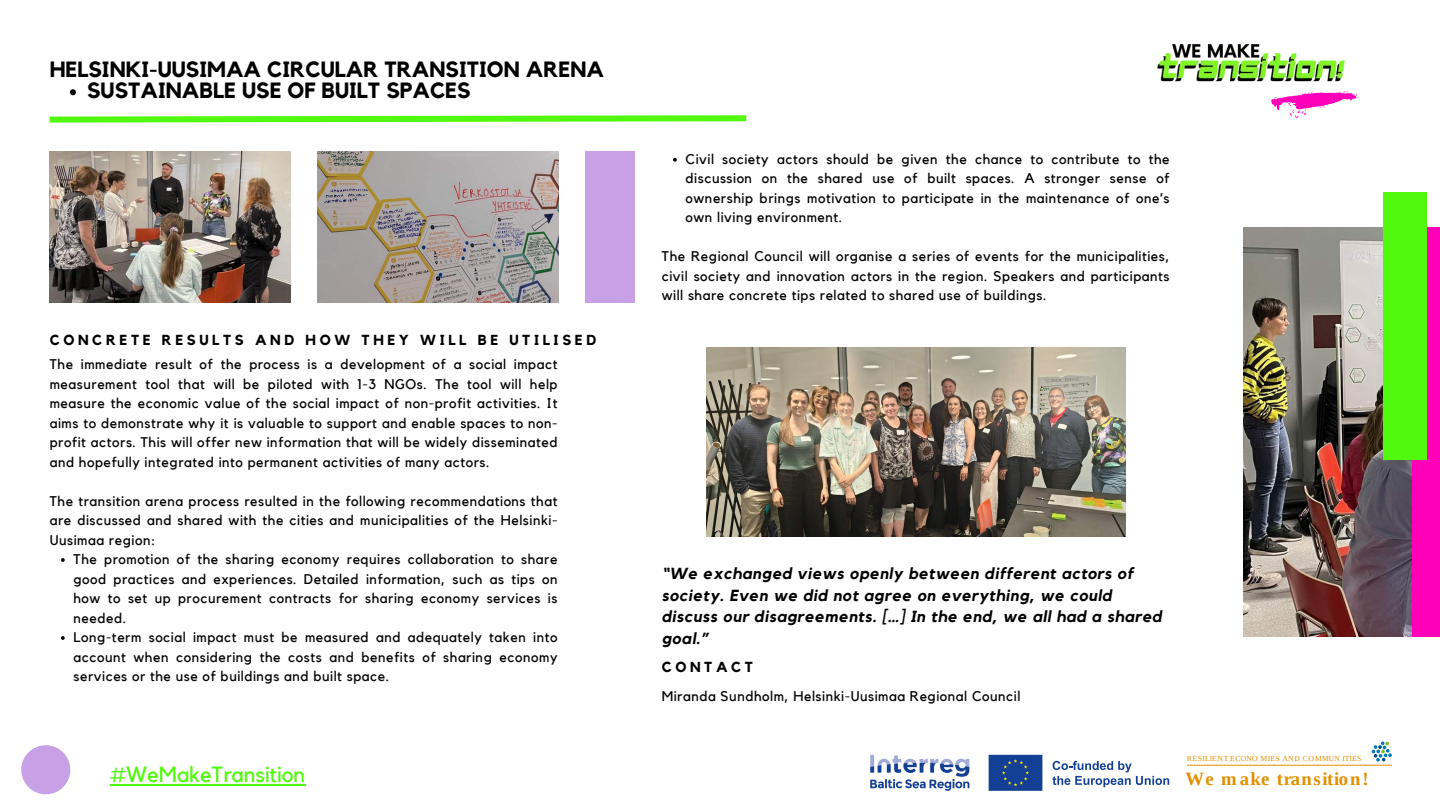
<style>
.page{position:relative;width:1440px;height:810px;background:#fff}
.page>*{position:absolute;margin:0;border:0;box-sizing:border-box;transform-origin:0 0}
.t1{font:700 22px/21.8px "Kollektif";color:#000}
.t2{font:22px "Kollektif";color:#51f90e}
.t3{font:700 18.7px "Liberation Serif";letter-spacing:.055em;color:#e19000}
.t4{font:italic 700 16px/21.8px "Kollektif";letter-spacing:.04em;color:#000}
.t5{font:700 14.5px "Kollektif";letter-spacing:.25em;color:#000}
.t6{font:14px/19.5px "Kollektif";letter-spacing:.04em;color:#000;text-align:justify}
.t7{font:7.7px "Liberation Serif";letter-spacing:.04em;color:#e19000}
</style>
<div class="page">
<img style="left:50px;top:152px;width:240px;height:151px">
<svg style="left:49px;top:115px;width:698px;height:8px;background:#7cfa4a"></svg>
<hr style="left:1187px;top:765px;width:205px;height:1px;background:#e19000">
<svg style="left:988px;top:754px;width:55px;height:37px;background:#244d95"></svg>
<svg style="left:1053px;top:761px;width:116px;height:26px"></svg>
<svg style="left:870px;top:755px;width:99px;height:36px"></svg>
<svg style="left:1372px;top:741px;width:20px;height:21px"></svg>
<svg style="left:1269px;top:91px;width:90px;height:27px"></svg>
<img style="left:1157px;top:44px;width:188px;height:47px">
<div style="left:21px;top:745px;width:49px;height:49px;background:#c8a0e6;border-radius:50%"></div>
<div style="left:585px;top:152px;width:50px;height:151px;background:#c8a0e6"></div>
<img style="left:1244px;top:227px;width:168px;height:409px">
<div style="left:1412px;top:227px;width:28px;height:409px;background:#ff00b8"></div>
<div style="left:1383px;top:192px;width:44px;height:267px;background:#51f90e"></div>
<img style="left:317px;top:152px;width:241px;height:150px">
<img style="left:706px;top:348px;width:419px;height:189px">
<svg style="left:61px;top:558px;width:4px;height:4px"></svg>
<svg style="left:61px;top:636px;width:4px;height:4px"></svg>
<hr style="left:110px;top:784px;width:195px;height:1px;background:#51f90e">
<svg style="left:673px;top:158px;width:4px;height:4px"></svg>
<svg style="left:70px;top:89px;width:6px;height:6px"></svg>
<h1 class="t1" style="left:87px;top:58px;width:519px;text-indent:-37px">HELSINKI-UUSIMAA CIRCULAR TRANSITION ARENA<br>SUSTAINABLE USE OF BUILT SPACES</h1>
<p class="t5" style="left:50px;top:331px;width:548px">CONCRETE RESULTS AND HOW THEY WILL BE UTILISED</p>
<p class="t6" style="left:50px;top:355px;width:509px">The immediate result of the process is a development of a social impact measurement tool that will be piloted with 1-3 NGOs. The tool will help measure the economic value of the social impact of non-profit activities. It aims to demonstrate why it is valuable to support and enable spaces to non&shy;profit actors. This will offer new information that will be widely disseminated and hopefully integrated into permanent activities of many actors.</p>
<p class="t6" style="left:50px;top:491px;width:509px">The transition arena process resulted in the following recommendations that are discussed and shared with the cities and municipalities of the Helsinki-Uusimaa region:</p>
<p class="t6" style="left:73px;top:550px;width:485px;text-align:left">The promotion of the sharing economy requires collaboration to share good practices and experiences. Detailed information, such as tips on how to set up procurement contracts for sharing economy services is needed.<br>Long-term social impact must be measured and adequately taken into account when considering the costs and benefits of sharing economy services or the use of buildings and built space.</p>
<h1 class="t2" style="left:110px;top:762px;width:197px">#WeMakeTransition</h1>
<p class="t6" style="left:686px;top:149px;width:485px">Civil society actors should be given the chance to contribute to the discussion on the shared use of built spaces. A stronger sense of ownership brings motivation to participate in the maintenance of one’s own living environment.</p>
<p class="t6" style="left:662px;top:247px;width:509px">The Regional Council will organise a series of events for the municipalities, civil society and innovation actors in the region. Speakers and participants will share concrete tips related to shared use of buildings.</p>
<p class="t4" style="left:662px;top:562px;width:502px">“We exchanged views openly between different actors of society. Even we did not agree on everything, we could discuss our disagreements. […] In the end, we all had a shared goal.”</p>
<p class="t5" style="left:662px;top:659px;width:93px">CONTACT</p>
<p class="t6" style="left:662px;top:686px;width:360px">Miranda Sundholm, Helsinki-Uusimaa Regional Council</p>
<p class="t7" style="left:1187px;top:754px;width:176px">RESILIENT ECONO MIES AND COMMUN ITIES</p>
<h2 class="t3" style="left:1185px;top:766px;width:185px">We m ake transition!</h2>
</div>
